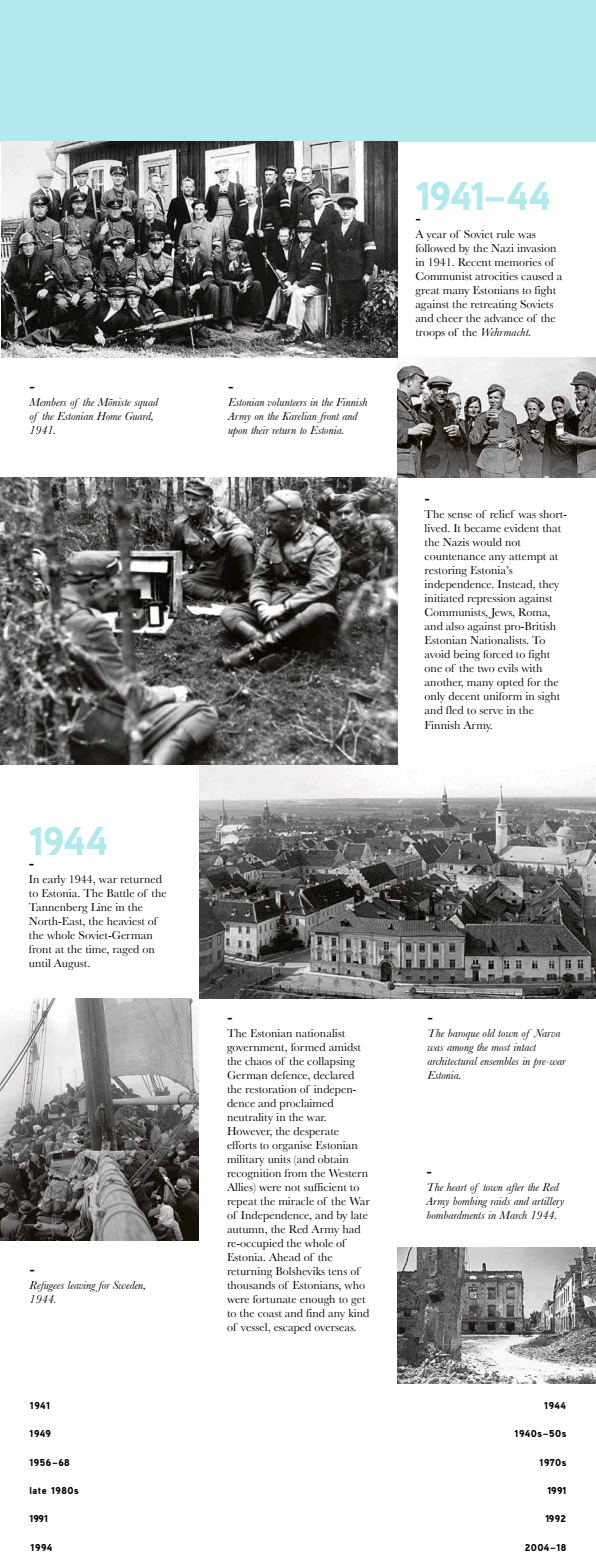
<style>
.page{position:relative;width:596px;height:1560px;background:#fff}
.page>*{position:absolute;margin:0;border:0;box-sizing:border-box;transform-origin:0 0}
.t1{font:900 40px "Aaux Pro";letter-spacing:-.03em;color:#b2e9ed}
.t2{font:12px/14px "Baskerville";color:#000}
.t3{font:italic 12px/14px "Baskerville";color:#000}
.t4{font:700 12px "Interstate";color:#000}
.t5{font:900 10px "Aaux Pro";letter-spacing:.05em;color:#000}
.s1{font-style:italic}
</style>
<div class="page">
<div style="left:0;top:0;width:595px;height:141px;background:#b2e9ed"></div>
<img style="left:0;top:478px;width:397px;height:286px">
<img style="left:397px;top:357px;width:198px;height:121px">
<img style="left:1px;top:141px;width:396px;height:216px">
<img style="left:199px;top:765px;width:396px;height:233px">
<img style="left:397px;top:1247px;width:198px;height:136px">
<img style="left:0;top:998px;width:198px;height:242px">
<p class="t4" style="left:29px;top:381px;width:7px">–</p>
<p class="t3" style="left:29px;top:395px;width:130px">Members of the Mõniste squad of the Estonian Home Guard,<br>1941.</p>
<h1 class="t1" style="left:29px;top:814px;width:81px">1944</h1>
<p class="t4" style="left:29px;top:857px;width:7px">–</p>
<p class="t2" style="left:29px;top:871px;width:139px">In early 1944, war returned to Estonia. The Battle of the<br>Tannenberg Line in the<br>North-East, the heaviest of the whole Soviet-German front at the time, raged on until August.</p>
<p class="t4" style="left:30px;top:1263px;width:7px">–</p>
<p class="t3" style="left:30px;top:1277px;width:118px">Refugees leaving for Sweden,<br>1944.</p>
<p class="t4" style="left:228px;top:381px;width:7px">–</p>
<p class="t3" style="left:228px;top:395px;width:141px">Estonian volunteers in the Finnish<br>Army on the Karelian front and upon their return to Estonia.</p>
<h1 class="t1" style="left:415px;top:170px;width:137px">1941–44</h1>
<p class="t4" style="left:415px;top:213px;width:7px">–</p>
<p class="t2" style="left:415px;top:227px;width:148px">A year of Soviet rule was followed by the Nazi invasion in 1941. Recent memories of<br>Communist atrocities caused a great many Estonians to fight against the retreating Soviets and cheer the advance of the troops of the <span class="s1">Wehrmacht.</span></p>
<p class="t4" style="left:424px;top:493px;width:7px">–</p>
<p class="t2" style="left:424px;top:507px;width:144px">The sense of relief was short&shy;lived. It became evident that the Nazis would not countenance any attempt at restoring Estonia’s independence. Instead, they initiated repression against<br>Communists, Jews, Roma, and also against pro-British<br>Estonian Nationalists. To avoid being forced to fight one of the two evils with another, many opted for the only decent uniform in sight and fled to serve in the<br>Finnish Army.</p>
<p class="t4" style="left:227px;top:1011px;width:7px">–</p>
<p class="t2" style="left:227px;top:1025px;width:144px">The Estonian nationalist government, formed amidst the chaos of the collapsing<br>German defence, declared the restoration of indepen&shy;dence and proclaimed neutrality in the war.<br>However, the desperate efforts to organise Estonian military units (and obtain recognition from the Western<br>Allies) were not sufficient to repeat the miracle of the War of Independence, and by late autumn, the Red Army had re-occupied the whole of<br>Estonia. Ahead of the returning Bolsheviks tens of thousands of Estonians, who were fortunate enough to get to the coast and find any kind of vessel, escaped overseas.</p>
<p class="t4" style="left:427px;top:1011px;width:7px">–</p>
<p class="t3" style="left:427px;top:1025px;width:140px">The baroque old town of Narva was among the most intact architectural ensembles in pre-war<br>Estonia.</p>
<p class="t4" style="left:426px;top:1165px;width:7px">–</p>
<p class="t3" style="left:426px;top:1179px;width:139px">The heart of town after the Red<br>Army bombing raids and artillery bombardments in March 1944.</p>
<p class="t5" style="left:30px;top:1398px;width:22px">1941</p>
<p class="t5" style="left:543px;top:1398px;width:23px">1944</p>
<p class="t5" style="left:29px;top:1426px;width:23px">1949</p>
<p class="t5" style="left:514px;top:1426px;width:53px">1940s–50s</p>
<p class="t5" style="left:29px;top:1455px;width:42px">1956–68</p>
<p class="t5" style="left:539px;top:1455px;width:29px">1970s</p>
<p class="t5" style="left:29px;top:1483px;width:51px">late 1980s</p>
<p class="t5" style="left:547px;top:1483px;width:21px">1991</p>
<p class="t5" style="left:29px;top:1512px;width:20px">1991</p>
<p class="t5" style="left:545px;top:1512px;width:22px">1992</p>
<p class="t5" style="left:30px;top:1540px;width:23px">1994</p>
<p class="t5" style="left:524px;top:1540px;width:43px">2004–18</p>
</div>
